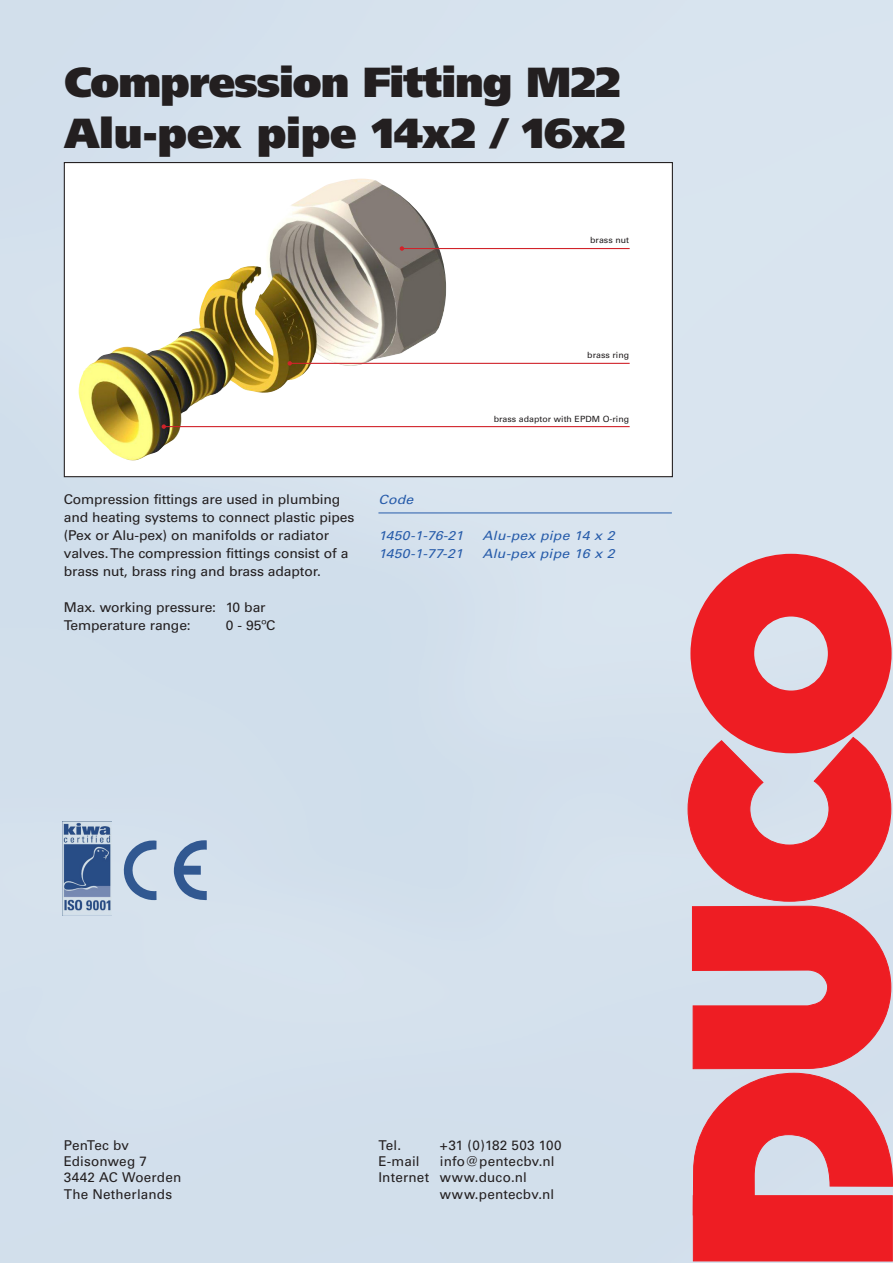
<style>
.page{position:relative;width:893px;height:1263px;background:#fff}
.page>*{position:absolute;margin:0;border:0;box-sizing:border-box;transform-origin:0 0}
.t1{font:900 42px "Frutiger";letter-spacing:-.02em;color:#231f20}
.t2{font:13.5px/18px "Univers";letter-spacing:-.01em;color:#231f20}
.t3{font:13.5px "Univers";letter-spacing:.015em;color:#231f20}
.t4{font:13.5px/16.2px "Univers";letter-spacing:.01em;color:#231f20}
.t5{font:13.5px "Univers";letter-spacing:.02em;color:#231f20}
.Bijschrift{font:italic 12.75px "Univers";letter-spacing:.015em;color:#275caa;scale:1.1 1}
.t6{font:8.55px "Univers";color:#231f20}
</style>
<div class="page">
<svg style="left:687px;top:553px;width:206px;height:663px"></svg>
<div style="left:693px;top:1196px;width:199px;height:65px;background:#ee1d23"></div>
<div style="left:693px;top:1195px;width:200px;height:66px;border:1px solid #ee1d23"></div>
<img style="left:62px;top:821px;width:49px;height:94px">
<svg style="left:122px;top:839px;width:35px;height:62px"></svg>
<svg style="left:172px;top:839px;width:35px;height:63px"></svg>
<img style="left:79px;top:179px;width:367px;height:282px">
<hr style="left:378px;top:513px;width:294px;height:1px;background:#275caa">
<hr style="left:402px;top:248px;width:228px;height:1px;background:#d1232a">
<svg style="left:400px;top:246px;width:4px;height:5px"></svg>
<hr style="left:290px;top:363px;width:340px;height:1px;background:#d1232a">
<svg style="left:288px;top:361px;width:4px;height:5px"></svg>
<hr style="left:164px;top:426px;width:466px;height:1px;background:#d1232a">
<svg style="left:162px;top:424px;width:4px;height:5px"></svg>
<p class="t1" style="left:64px;top:57px;width:557px">Compression Fitting M22</p>
<p class="t1" style="left:64px;top:107px;width:562px">Alu-pex pipe 14x2 / 16x2</p>
<p class="t6" style="left:590px;top:235px;width:40px">brass nut</p>
<p class="t6" style="left:587px;top:350px;width:43px">brass ring</p>
<p class="t6" style="left:494px;top:413px;width:137px">brass adaptor with EPDM O-ring</p>
<p class="t2" style="left:64px;top:490px;width:292px">Compression fittings are used in plumbing and heating systems to connect plastic pipes (Pex or Alu-pex) on manifolds or radiator valves. The compression fittings consist of a brass nut, brass ring and brass adaptor.</p>
<p class="t2" style="left:64px;top:598px;width:203px">Max. working pressure: 10 bar<br>Temperature range:</p>
<p class="t2" style="left:226px;top:616px;width:51px">0 - 95ºC</p>
<p class="Bijschrift" style="left:378px;top:492px;width:33px">Code</p>
<p class="Bijschrift" style="left:378px;top:528px;width:79px">1450-1-76-21</p>
<p class="Bijschrift" style="left:483px;top:528px;width:121px">Alu-pex pipe 14 x 2</p>
<p class="Bijschrift" style="left:378px;top:546px;width:78px">1450-1-77-21</p>
<p class="Bijschrift" style="left:482px;top:546px;width:122px">Alu-pex pipe 16 x 2</p>
<p class="t4" style="left:64px;top:1137px;width:119px">PenTec bv<br>Edisonweg 7<br>3442 AC Woerden<br>The Netherlands</p>
<p class="t2" style="left:378px;top:1136px;width:24px">Tel.</p>
<p class="t3" style="left:440px;top:1137px;width:123px">+31 (0)182 503 100</p>
<p class="t2" style="left:378px;top:1152px;width:43px">E-mail</p>
<p class="t3" style="left:440px;top:1153px;width:116px">info@pentecbv.nl</p>
<p class="t3" style="left:378px;top:1169px;width:150px">Internet www.duco.nl</p>
<p class="t5" style="left:440px;top:1186px;width:116px">www.pentecbv.nl</p>
</div>
